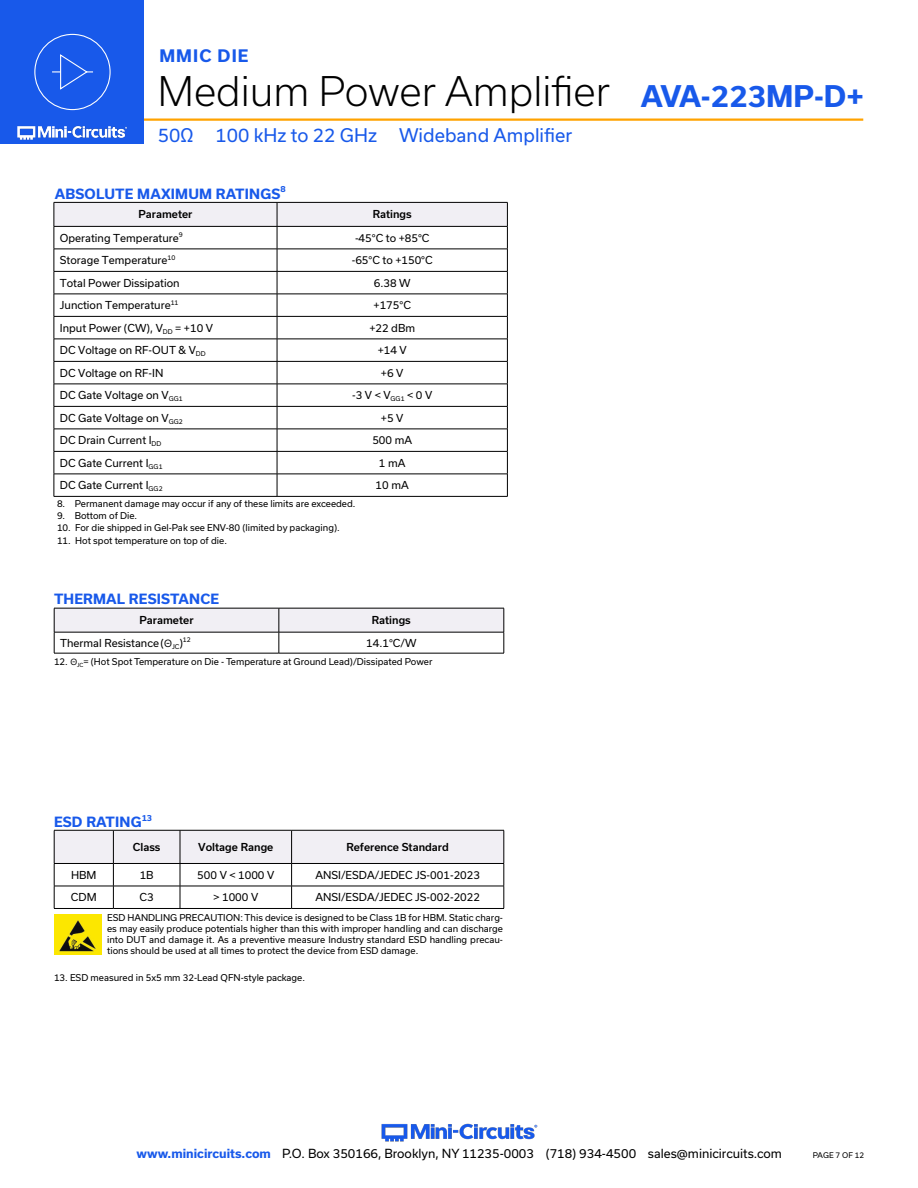
<style>
.page{position:relative;width:918px;height:1188px;background:#fff}
.page>*{position:absolute;margin:0;border:0;box-sizing:border-box;transform-origin:0 0}
.t1{font:300 39px "Usual";color:#000}
.t2{font:700 28.5px "Usual";letter-spacing:-.005em;color:#1859ea}
.t3{font:18px "Usual";color:#1859ea}
.t4{font:700 16.5px "Usual";letter-spacing:.065em;color:#1859ea}
.Blue_Headers{font:700 13.5px "Usual";letter-spacing:.015em;color:#1859ea}
.t5{font:12px "Usual";color:#000}
.Table_Body_Left_Justified{font:10.5px "Usual";color:#000}
.Table_Body_Center{font:10.5px "Usual";color:#000}
.Table_Header_Center{font:500 10.5px "Usual";color:#000}
.Notes{font:9px/10.8px "Usual";color:#000;text-align:justify}
.Blue_Headers-2{font:700 8.1px "Usual";color:#1859ea}
.t6{font:7.5px "Usual";color:#000}
.s1{font-weight:700;color:#1859ea}
</style>
<div class="page">
<img style="left:381px;top:1123px;width:157px;height:19px">
<hr style="left:130px;top:118px;width:733px;height:3px;background:#ffa300">
<div style="left:0;top:0;width:144px;height:144px;background:#1859ea"></div>
<img style="left:17px;top:120px;width:128px;height:20px">
<div style="left:34px;top:34px;width:77px;height:76px;border:1px solid #fff;border-radius:50%"></div>
<svg style="left:52px;top:54px;width:41px;height:36px"></svg>
<svg style="left:54px;top:202px;width:454px;height:294px"></svg>
<hr style="left:54px;top:496px;width:223px;height:1px;background:#000">
<hr style="left:277px;top:496px;width:231px;height:1px;background:#000">
<svg style="left:54px;top:830px;width:451px;height:78px"></svg>
<hr style="left:54px;top:908px;width:59px;height:1px;background:#000">
<hr style="left:113px;top:908px;width:67px;height:1px;background:#000">
<hr style="left:180px;top:908px;width:112px;height:1px;background:#000">
<hr style="left:292px;top:908px;width:212px;height:1px;background:#000">
<img style="left:54px;top:914px;width:47px;height:41px">
<svg style="left:54px;top:608px;width:451px;height:46px"></svg>
<h3 class="t4" style="left:159px;top:47px;width:91px">MMIC DIE</h3>
<h1 class="t1" style="left:158px;top:69px;width:454px">Medium Power Amplifier</h1>
<h3 class="t3" style="left:158px;top:125px;width:416px">50Ω 100 kHz to 22 GHz Wideband Amplifier</h3>
<p class="Blue_Headers" style="left:55px;top:186px;width:227px">ABSOLUTE MAXIMUM RATINGS</p>
<p class="Blue_Headers-2" style="left:280px;top:184px;width:7px">8</p>
<p class="Table_Header_Center" style="left:138px;top:208px;width:56px">Parameter</p>
<p class="Table_Header_Center" style="left:373px;top:208px;width:41px">Ratings</p>
<p class="Table_Body_Left_Justified" style="left:60px;top:232px;width:124px">Operating Temperature<sup>9</sup></p>
<p class="Table_Body_Center" style="left:355px;top:232px;width:76px">-45°C to +85°C</p>
<p class="Table_Body_Left_Justified" style="left:60px;top:254px;width:117px">Storage Temperature<sup>10</sup></p>
<p class="Table_Body_Center" style="left:352px;top:254px;width:83px">-65°C to +150°C</p>
<p class="Table_Body_Left_Justified" style="left:60px;top:277px;width:121px">Total Power Dissipation</p>
<p class="Table_Body_Center" style="left:374px;top:277px;width:38px">6.38 W</p>
<p class="Table_Body_Left_Justified" style="left:60px;top:299px;width:120px">Junction Temperature<sup>11</sup></p>
<p class="Table_Body_Center" style="left:374px;top:299px;width:39px">+175°C</p>
<p class="Table_Body_Left_Justified" style="left:60px;top:322px;width:155px">Input Power (CW), V<sub>DD</sub> = +10 V</p>
<p class="Table_Body_Center" style="left:369px;top:322px;width:47px">+22 dBm</p>
<p class="Table_Body_Left_Justified" style="left:60px;top:344px;width:147px">DC Voltage on RF-OUT &amp; V<sub>DD</sub></p>
<p class="Table_Body_Center" style="left:378px;top:344px;width:31px">+14 V</p>
<p class="Table_Body_Left_Justified" style="left:60px;top:367px;width:105px">DC Voltage on RF-IN</p>
<p class="Table_Body_Center" style="left:381px;top:367px;width:24px">+6 V</p>
<p class="Table_Body_Left_Justified" style="left:60px;top:389px;width:124px">DC Gate Voltage on V<sub>GG1</sub></p>
<p class="Table_Body_Center" style="left:352px;top:389px;width:82px">-3 V &lt; V<sub>GG1</sub> &lt; 0 V</p>
<p class="Table_Body_Left_Justified" style="left:60px;top:412px;width:124px">DC Gate Voltage on V<sub>GG2</sub></p>
<p class="Table_Body_Center" style="left:381px;top:412px;width:24px">+5 V</p>
<p class="Table_Body_Left_Justified" style="left:60px;top:434px;width:103px">DC Drain Current I<sub>DD</sub></p>
<p class="Table_Body_Center" style="left:372px;top:434px;width:41px">500 mA</p>
<p class="Table_Body_Left_Justified" style="left:60px;top:457px;width:104px">DC Gate Current I<sub>GG1</sub></p>
<p class="Table_Body_Center" style="left:379px;top:457px;width:28px">1 mA</p>
<p class="Table_Body_Left_Justified" style="left:60px;top:479px;width:104px">DC Gate Current I<sub>GG2</sub></p>
<p class="Table_Body_Center" style="left:376px;top:479px;width:35px">10 mA</p>
<p class="Notes" style="left:57px;top:498px;width:300px">8. Permanent damage may occur if any of these limits are exceeded.</p>
<p class="Notes" style="left:57px;top:510px;width:82px">9. Bottom of Die.</p>
<p class="Notes" style="left:57px;top:523px;width:284px">10. For die shipped in Gel-Pak see ENV-80 (limited by packaging).</p>
<p class="Notes" style="left:57px;top:535px;width:171px">11. Hot spot temperature on top of die.</p>
<p class="Blue_Headers" style="left:54px;top:591px;width:167px">THERMAL RESISTANCE</p>
<p class="Table_Header_Center" style="left:139px;top:614px;width:56px">Parameter</p>
<p class="Table_Header_Center" style="left:372px;top:614px;width:41px">Ratings</p>
<p class="Table_Body_Left_Justified" style="left:60px;top:637px;width:132px">Thermal Resistance ( <sub>JC</sub>)<sup>12</sup></p>
<p class="Table_Body_Center" style="left:366px;top:637px;width:52px">14.1°C/W</p>
<p class="Notes" style="left:54px;top:656px;width:380px">12. <sub>JC</sub>= (Hot Spot Temperature on Die - Temperature at Ground Lead)/Dissipated Power</p>
<h2 class="t2" style="left:641px;top:80px;width:225px">AVA-223MP-D+</h2>
<p class="Blue_Headers" style="left:54px;top:814px;width:100px">ESD RATING<sup>13</sup></p>
<p class="Table_Header_Center" style="left:133px;top:841px;width:29px">Class</p>
<p class="Table_Header_Center" style="left:198px;top:841px;width:77px">Voltage Range</p>
<p class="Table_Header_Center" style="left:346px;top:841px;width:104px">Reference Standard</p>
<p class="Table_Body_Left_Justified" style="left:71px;top:869px;width:27px">HBM</p>
<p class="Table_Body_Center" style="left:140px;top:869px;width:15px">1B</p>
<p class="Table_Body_Center" style="left:197px;top:869px;width:78px">500 V &lt; 1000 V</p>
<p class="Table_Body_Center" style="left:315px;top:869px;width:166px">ANSI/ESDA/JEDEC JS-001-2023</p>
<p class="Table_Body_Left_Justified" style="left:71px;top:891px;width:27px">CDM</p>
<p class="Table_Body_Center" style="left:140px;top:891px;width:16px">C3</p>
<p class="Table_Body_Center" style="left:213px;top:891px;width:46px">&gt; 1000 V</p>
<p class="Table_Body_Center" style="left:315px;top:891px;width:166px">ANSI/ESDA/JEDEC JS-002-2022</p>
<p class="Notes" style="left:107px;top:912px;width:398px">ESD HANDLING PRECAUTION: This device is designed to be Class 1B for HBM. Static charg&shy;es may easily produce potentials higher than this with improper handling and can discharge into DUT and damage it. As a preventive measure Industry standard ESD handling precau&shy;tions should be used at all times to protect the device from ESD damage.</p>
<p class="Notes" style="left:54px;top:972px;width:253px">13. ESD measured in 5x5 mm 32-Lead QFN-style package.</p>
<h3 class="t5" style="left:137px;top:1146px;width:647px"><span class="s1">www.minicircuits.com</span> P.O. Box 350166, Brooklyn, NY 11235-0003 (718) 934-4500 sales@minicircuits.com</h3>
<p class="t6" style="left:813px;top:1151px;width:53px">PAGE 7 OF 12</p>
</div>
